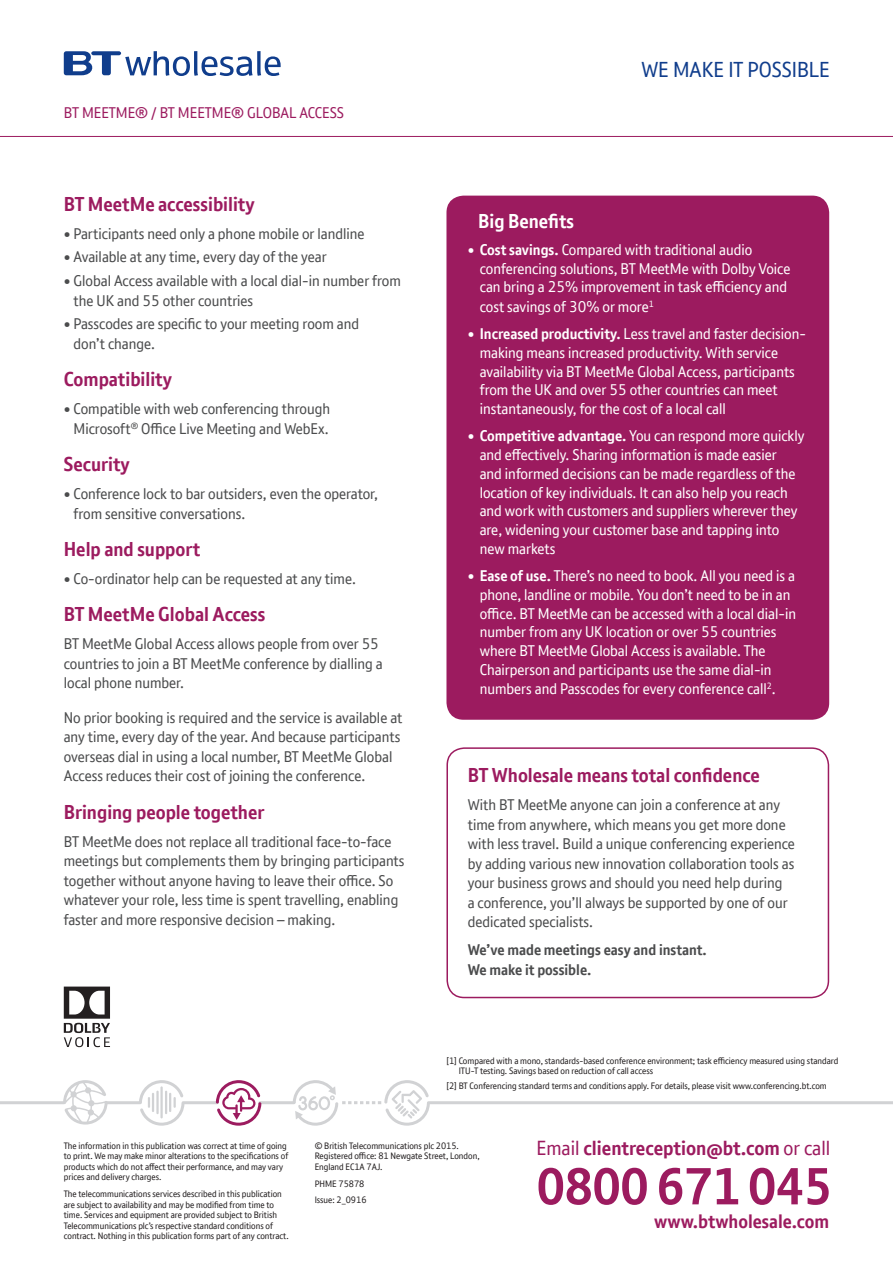
<style>
.page{position:relative;width:893px;height:1263px;background:#fff}
.page>*{position:absolute;margin:0;border:0;box-sizing:border-box;transform-origin:0 0}
.t1{font:700 50.25px "BT Font";letter-spacing:-.02em;color:#9c1b5f}
.t2{font:21px "BT Font";color:#103d8c}
.t3{font:700 19.8px "BT Font";color:#9c1b5f}
.Heading___Bullets{font:700 19.5px "BT Font";color:#9c1b5f}
.Heading___Bullets-2{font:700 19.5px "BT Font";color:#fff}
.t4{font:700 18.9px "BT Font";color:#9c1b5f}
.Body{font:15px/19.5px "BT Font";color:#4b4c4d}
.Heading___Bullets-3{font:15px/18.8px "BT Font";color:#fff}
.t5{font:700 15px/19.5px "BT Font";color:#4b4c4d}
.t6{font:15px "BT Font";color:#9c1b5f}
.t7{font:9px/10.5px "BT Font";color:#231f20}
.s1{font-weight:700}
.s2{font-weight:400}
</style>
<div class="page">
<hr style="left:0;top:136px;width:893px;height:1px;background:#9c1b5f">
<hr style="left:106px;top:1101px;width:34px;height:3px;background:#d1d2d4">
<hr style="left:183px;top:1101px;width:34px;height:3px;background:#d1d2d4">
<hr style="left:260px;top:1101px;width:34px;height:3px;background:#d1d2d4">
<hr style="left:0;top:1101px;width:64px;height:3px;background:#d1d2d4">
<svg style="left:139px;top:1080px;width:45px;height:46px"></svg>
<svg style="left:216px;top:1080px;width:45px;height:46px"></svg>
<hr style="left:428px;top:1101px;width:465px;height:3px;background:#d1d2d4">
<svg style="left:293px;top:1080px;width:137px;height:46px"></svg>
<svg style="left:63px;top:1080px;width:45px;height:44px"></svg>
<svg style="left:64px;top:51px;width:217px;height:25px"></svg>
<div style="left:446px;top:196px;width:383px;height:524px;background:#9c1b5f;border-radius:17px"></div>
<div style="left:446px;top:747px;width:383px;height:251px;border:2px solid #9c1b5f;border-radius:17px"></div>
<svg style="left:64px;top:986px;width:46px;height:61px"></svg>
<p class="t6" style="left:64px;top:103px;width:282px">BT MEETME® / BT MEETME® GLOBAL ACCESS</p>
<p class="Heading___Bullets" style="left:64px;top:191px;width:193px">BT MeetMe accessibility</p>
<p class="Body" style="left:64px;top:223px;width:302px">• Participants need only a phone mobile or landline</p>
<p class="Body" style="left:64px;top:247px;width:264px">• Available at any time, every day of the year</p>
<p class="Body" style="left:74px;top:271px;width:329px;text-indent:-10px">• Global Access available with a local dial-in number from the UK and 55 other countries</p>
<p class="Body" style="left:74px;top:314px;width:287px;text-indent:-10px">• Passcodes are specific to your meeting room and don’t change.</p>
<p class="Heading___Bullets" style="left:64px;top:366px;width:110px">Compatibility</p>
<p class="Body" style="left:64px;top:399px;width:268px;text-align:center">• Compatible with web conferencing through<br>Microsoft<sup>®</sup> Office Live Meeting and WebEx.</p>
<p class="Heading___Bullets" style="left:64px;top:451px;width:68px">Security</p>
<p class="Body" style="left:74px;top:484px;width:306px;text-indent:-10px">• Conference lock to bar outsiders, even the operator, from sensitive conversations.</p>
<p class="Heading___Bullets" style="left:64px;top:536px;width:138px">Help and support</p>
<p class="Body" style="left:64px;top:569px;width:294px">• Co-ordinator help can be requested at any time.</p>
<p class="Heading___Bullets" style="left:64px;top:602px;width:203px">BT MeetMe Global Access</p>
<p class="Body" style="left:64px;top:634px;width:320px">BT MeetMe Global Access allows people from over 55 countries to join a BT MeetMe conference by dialling a local phone number.</p>
<p class="Body" style="left:64px;top:708px;width:340px">No prior booking is required and the service is available at any time, every day of the year. And because participants overseas dial in using a local number, BT MeetMe Global Access reduces their cost of joining the conference.</p>
<p class="Heading___Bullets" style="left:64px;top:799px;width:202px">Bringing people together</p>
<p class="Body" style="left:64px;top:831px;width:342px">BT MeetMe does not replace all traditional face-to-face meetings but complements them by bringing participants together without anyone having to leave their office. So whatever your role, less time is spent travelling, enabling faster and more responsive decision – making.</p>
<p class="t2" style="left:641px;top:55px;width:190px">WE MAKE IT POSSIBLE</p>
<p class="Heading___Bullets-2" style="left:478px;top:208px;width:97px">Big Benefits</p>
<p class="Heading___Bullets-3" style="left:480px;top:240px;width:312px;text-indent:-12px"><span class="s1">• Cost savings.</span> Compared with traditional audio conferencing solutions, BT MeetMe with Dolby Voice can bring a 25% improvement in task efficiency and cost savings of 30% or more<sup>1</sup></p>
<p class="Heading___Bullets-3" style="left:480px;top:324px;width:328px;text-indent:-12px"><span class="s1">• Increased productivity.</span> Less travel and faster decision&shy;making means increased productivity. With service availability via BT MeetMe Global Access, participants from the UK and over 55 other countries can meet instantaneously, for the cost of a local call</p>
<p class="Heading___Bullets-3" style="left:480px;top:426px;width:326px;text-indent:-12px"><span class="s1">• Competitive advantage.</span> You can respond more quickly and effectively. Sharing information is made easier<br>and informed decisions can be made regardless of the location of key individuals. It can also help you reach and work with customers and suppliers wherever they are, widening your customer base and tapping into new markets</p>
<p class="Heading___Bullets-3" style="left:480px;top:566px;width:318px;text-indent:-12px"><span class="s1">• Ease of use.</span> There’s no need to book. All you need is a phone, landline or mobile. You don’t need to be in an office. BT MeetMe can be accessed with a local dial-in number from any UK location or over 55 countries where BT MeetMe Global Access is available. The Chairperson and participants use the same dial-in numbers and Passcodes for every conference call<sup>2</sup>.</p>
<p class="Heading___Bullets" style="left:468px;top:762px;width:294px">BT Wholesale means total confidence</p>
<p class="Body" style="left:468px;top:795px;width:329px">With BT MeetMe anyone can join a conference at any time from anywhere, which means you get more done with less travel. Build a unique conferencing experience by adding various new innovation collaboration tools as your business grows and should you need help during<br>a conference, you’ll always be supported by one of our dedicated specialists.</p>
<p class="t5" style="left:468px;top:940px;width:241px">We’ve made meetings easy and instant.<br>We make it possible.</p>
<p class="t7" style="left:459px;top:1055px;width:381px;text-indent:-12px">[1] Compared with a mono, standards-based conference environment; task efficiency measured using standard<br>ITU-T testing. Savings based on reduction of call access</p>
<p class="t7" style="left:446px;top:1080px;width:382px">[2] BT Conferencing standard terms and conditions apply. For details, please visit www.conferencing.bt.com</p>
<p class="t7" style="left:64px;top:1140px;width:226px">The information in this publication was correct at time of going to print. We may make minor alterations to the specifications of products which do not affect their performance, and may vary prices and delivery charges.</p>
<p class="t7" style="left:64px;top:1188px;width:227px">The telecommunications services described in this publication are subject to availability and may be modified from time to time. Services and equipment are provided subject to British Telecommunications plc’s respective standard conditions of contract. Nothing in this publication forms part of any contract.</p>
<p class="t7" style="left:315px;top:1140px;width:146px">© British Telecommunications plc 2015.</p>
<p class="t7" style="left:315px;top:1151px;width:166px">Registered office: 81 Newgate Street, London,</p>
<p class="t7" style="left:315px;top:1161px;width:69px">England EC1A 7AJ.</p>
<p class="t7" style="left:315px;top:1178px;width:51px">PHME 75878</p>
<p class="t7" style="left:315px;top:1195px;width:53px">Issue: 2_0916</p>
<p class="t3" style="left:536px;top:1135px;width:295px"><span class="s2">Email</span> clientreception@bt.com <span class="s2">or call</span></p>
<p class="t1" style="left:536px;top:1153px;width:297px">0800 671 045</p>
<p class="t4" style="left:654px;top:1209px;width:176px">www.btwholesale.com</p>
</div>
